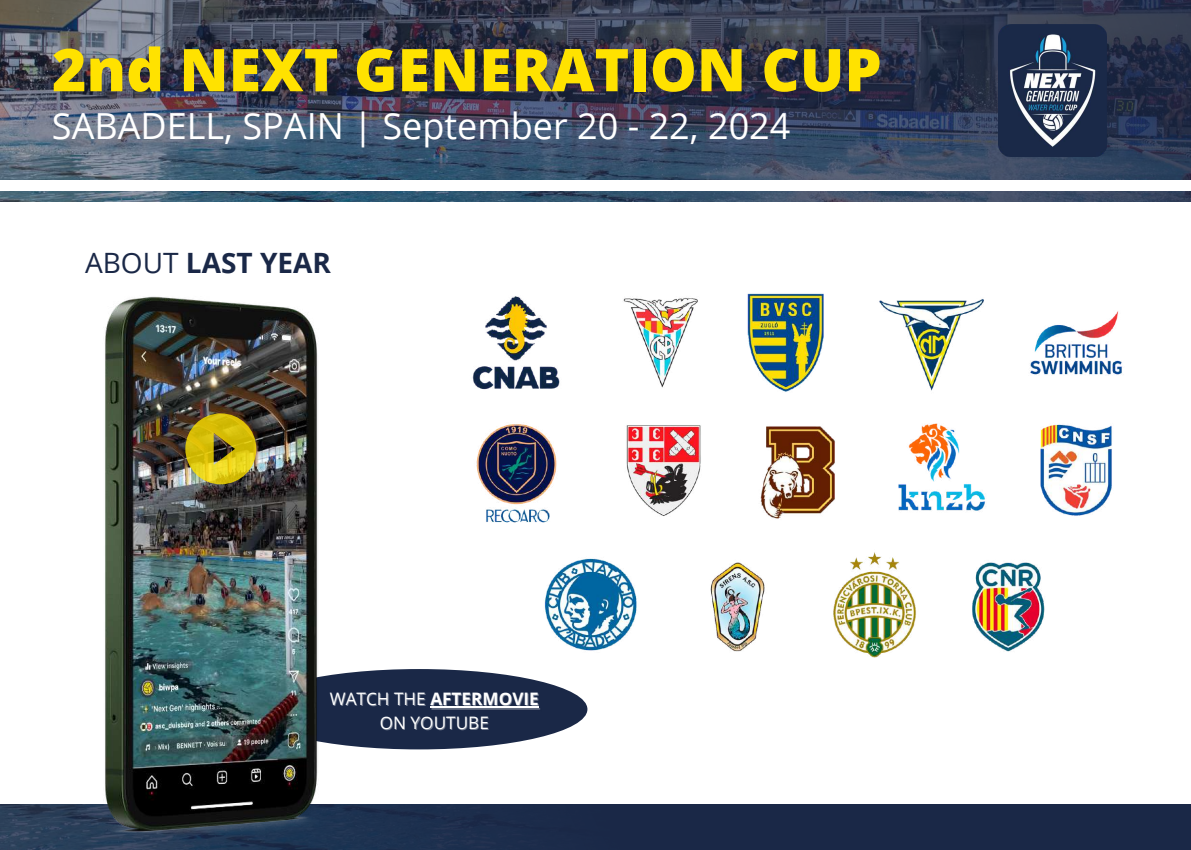
<style>
.page{position:relative;width:1191px;height:850px;background:#fff}
.page>*{position:absolute;margin:0;border:0;box-sizing:border-box;transform-origin:0 0}
.t1{font:800 59px "Open Sans Hebrew";color:#ffe200}
.t2{font:36px "Open Sans";color:#fff}
.t3{font:700 28px "Open Sans";color:#1a2847}
.t4{font:17.2px/24px "Open Sans";color:#fff;text-align:center}
.s1{font-weight:400}
.s2{font-weight:700}
</style>
<div class="page">
<img style="left:0;top:0;width:1190px;height:850px">
<hr style="left:430px;top:706px;width:109px;height:2px;background:#fff">
<h1 class="t1" style="left:52px;top:28px;width:831px">2nd NEXT GENERATION CUP</h1>
<p class="t2" style="left:52px;top:100px;width:740px">SABADELL, SPAIN | September 20 - 22, 2024</p>
<p class="t3" style="left:85px;top:244px;width:247px"><span class="s1">ABOUT</span> LAST YEAR</p>
<p class="t4" style="left:330px;top:686px;width:210px">WATCH THE <span class="s2">AFTERMOVIE<br></span>ON YOUTUBE</p>
</div>
